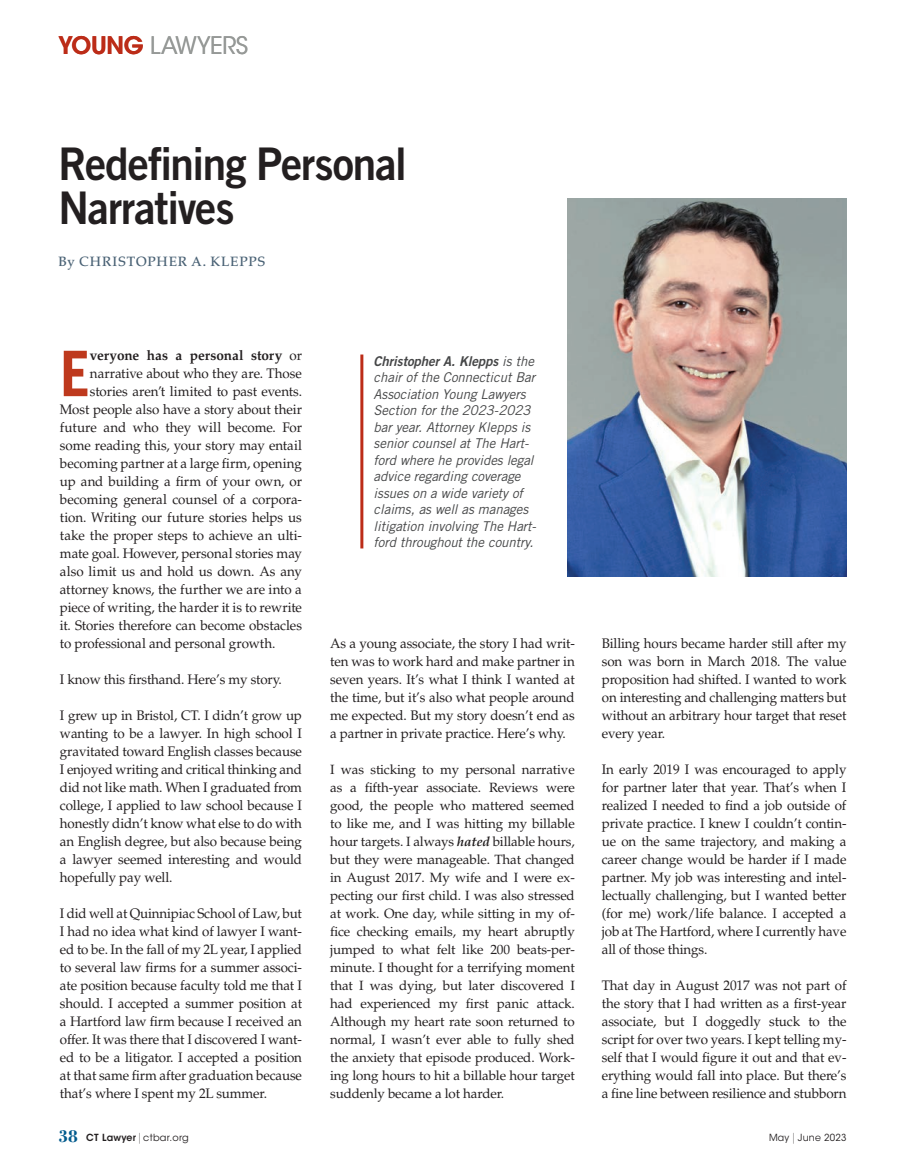
<style>
.page{position:relative;width:905px;height:1175px;background:#fff}
.page>*{position:absolute;margin:0;border:0;box-sizing:border-box;transform-origin:0 0}
.t1{font:700 62.85px "Trade Gothic LT Std";color:#be391d}
.t2{font:45px/43.5px "Trade Gothic LT Std Bd 2";letter-spacing:-.025em;color:#231f20;scale:.94 1}
.t3{font:24px "ITC Avant Garde Std";letter-spacing:-.015em;color:#969997}
.t4{font:700 14.1px "Palatino LT Std";letter-spacing:-.005em;color:#231f20}
.t5{font:13.8px/18px "Palatino LT Std";letter-spacing:-.01em;color:#231f20;text-align:justify}
.t6{font:italic 13.5px/16.5px "Trade Gothic LT Std";letter-spacing:-.005em;color:#454647}
.t7{font:13.5px "Trade Gothic LT Std Bd 2 Obl";letter-spacing:-.005em;color:#454647}
.t8{font:500 13.5px "Palatino LT Std";letter-spacing:.055em;color:#4a6275}
.t9{font:13.35px/18px "Palatino LT Std";letter-spacing:-.01em;color:#231f20;text-align:justify}
.t10{font:9.75px "ITC Avant Garde Std";letter-spacing:.025em;color:#231f20}
.t11{font:9.75px "ITC Avant Garde Std";letter-spacing:.025em;color:#231f20;scale:.96 1}
.s1{font-weight:600;color:#bc2c18}
.s2{font-weight:400;font-size:13.8px}
.s3{font-family:"Trade Gothic LT Std";font-style:italic}
.s4{font-weight:700;font-style:italic}
.s5{font-family:"Bodoni Std";font-weight:700;font-size:18px;color:#015a8d}
.s6{font-weight:600}
.s7{font-weight:200;font-size:10.8px}
</style>
<div class="page">
<img style="left:567px;top:198px;width:279px;height:379px">
<hr style="left:360px;top:354px;width:3px;height:194px;background:#bc2c18">
<h3 class="t3" style="left:58px;top:31px;width:191px"><span class="s1">YOUNG</span> LAWYERS</h3>
<h2 class="t2" style="left:58px;top:142px;width:372px">Redefining Personal<br>Narratives</h2>
<p class="t8" style="left:58px;top:253px;width:208px">By CHRISTOPHER A. KLEPPS</p>
<h1 class="t1" style="left:60px;top:335px;width:32px">E</h1>
<p class="t4" style="left:90px;top:347px;width:214px">veryone has a personal story <span class="s2">or</span></p>
<p class="t5" style="left:90px;top:365px;width:214px">narrative about who they are. Those</p>
<p class="t5" style="left:90px;top:383px;width:214px">stories aren’t limited to past events.</p>
<p class="t5" style="left:60px;top:401px;width:243px">Most people also have a story about their</p>
<p class="t5" style="left:60px;top:419px;width:243px">future and who they will become. For</p>
<p class="t5" style="left:60px;top:437px;width:243px">some reading this, your story may entail</p>
<p class="t5" style="left:60px;top:455px;width:243px">becoming partner at a large firm, opening</p>
<p class="t5" style="left:60px;top:473px;width:243px">up and building a firm of your own, or</p>
<p class="t5" style="left:60px;top:491px;width:243px">becoming general counsel of a corpora-</p>
<p class="t5" style="left:60px;top:509px;width:243px">tion. Writing our future stories helps us</p>
<p class="t5" style="left:60px;top:527px;width:243px">take the proper steps to achieve an ulti-</p>
<p class="t5" style="left:60px;top:545px;width:243px">mate goal. However, personal stories may</p>
<p class="t5" style="left:60px;top:563px;width:243px">also limit us and hold us down. As any</p>
<p class="t5" style="left:60px;top:581px;width:243px">attorney knows, the further we are into a</p>
<p class="t5" style="left:60px;top:599px;width:243px">piece of writing, the harder it is to rewrite</p>
<p class="t5" style="left:60px;top:617px;width:243px">it. Stories therefore can become obstacles</p>
<p class="t5" style="left:60px;top:635px;width:217px">to professional and personal growth.</p>
<p class="t5" style="left:60px;top:671px;width:223px">I know this firsthand. Here’s my story.</p>
<p class="t5" style="left:60px;top:707px;width:243px">I grew up in Bristol, CT. I didn’t grow up wanting to be a lawyer. In high school I gravitated toward English classes because I enjoyed writing and critical thinking and did not like math. When I graduated from college, I applied to law school because I honestly didn’t know what else to do with an English degree, but also because being a lawyer seemed interesting and would hopefully pay well.</p>
<p class="t5" style="left:60px;top:905px;width:243px">I did well at Quinnipiac School of Law, but I had no idea what kind of lawyer I want&shy;ed to be. In the fall of my 2L year, I applied to several law firms for a summer associ&shy;ate position because faculty told me that I should. I accepted a summer position at a Hartford law firm because I received an offer. It was there that I discovered I want&shy;ed to be a litigator. I accepted a position at that same firm after graduation because that’s where I spent my 2L summer.</p>
<p class="t7" style="left:373px;top:352px;width:162px">Christopher A. Klepps <span class="s3">is the</span></p>
<p class="t6" style="left:373px;top:369px;width:164px">chair of the Connecticut Bar<br>Association Young Lawyers<br>Section for the 2023-2023 bar year. Attorney Klepps is senior counsel at The Hart&shy;ford where he provides legal advice regarding coverage issues on a wide variety of claims, as well as manages litigation involving The Hart&shy;ford throughout the country.</p>
<p class="t5" style="left:330px;top:635px;width:246px">As a young associate, the story I had writ&shy;ten was to work hard and make partner in seven years. It’s what I think I wanted at the time, but it’s also what people around me expected. But my story doesn’t end as a partner in private practice. Here’s why.</p>
<p class="t9" style="left:330px;top:761px;width:246px">I was sticking to my personal narrative as a fifth-year associate. Reviews were good, the people who mattered seemed to like me, and I was hitting my billable hour targets. I always <span class="s4">hated</span> billable hours, but they were manageable. That changed in August 2017. My wife and I were ex&shy;pecting our first child. I was also stressed at work. One day, while sitting in my of&shy;fice checking emails, my heart abruptly jumped to what felt like 200 beats-per&shy;minute. I thought for a terrifying moment that I was dying, but later discovered I had experienced my first panic attack.<br>Although my heart rate soon returned to normal, I wasn’t ever able to fully shed the anxiety that episode produced. Work&shy;ing long hours to hit a billable hour target suddenly became a lot harder.</p>
<p class="t5" style="left:601px;top:635px;width:246px">Billing hours became harder still after my son was born in March 2018. The value proposition had shifted. I wanted to work on interesting and challenging matters but without an arbitrary hour target that reset every year.</p>
<p class="t5" style="left:601px;top:761px;width:246px">In early 2019 I was encouraged to apply for partner later that year. That’s when I realized I needed to find a job outside of private practice. I knew I couldn’t contin&shy;ue on the same trajectory, and making a career change would be harder if I made partner. My job was interesting and intel&shy;lectually challenging, but I wanted better (for me) work/life balance. I accepted a job at The Hartford, where I currently have all of those things.</p>
<p class="t5" style="left:602px;top:977px;width:246px">That day in August 2017 was not part of the story that I had written as a first-year associate, but I doggedly stuck to the script for over two years. I kept telling my&shy;self that I would figure it out and that ev&shy;erything would fall into place. But there’s a fine line between resilience and stubborn</p>
<p class="t10" style="left:58px;top:1131px;width:132px"><span class="s5">38</span> <span class="s6">CT Lawyer</span><span class="s7">|</span>ctbar.org</p>
<p class="t11" style="left:769px;top:1131px;width:82px">May <span class="s7">|</span> June 2023</p>
</div>
